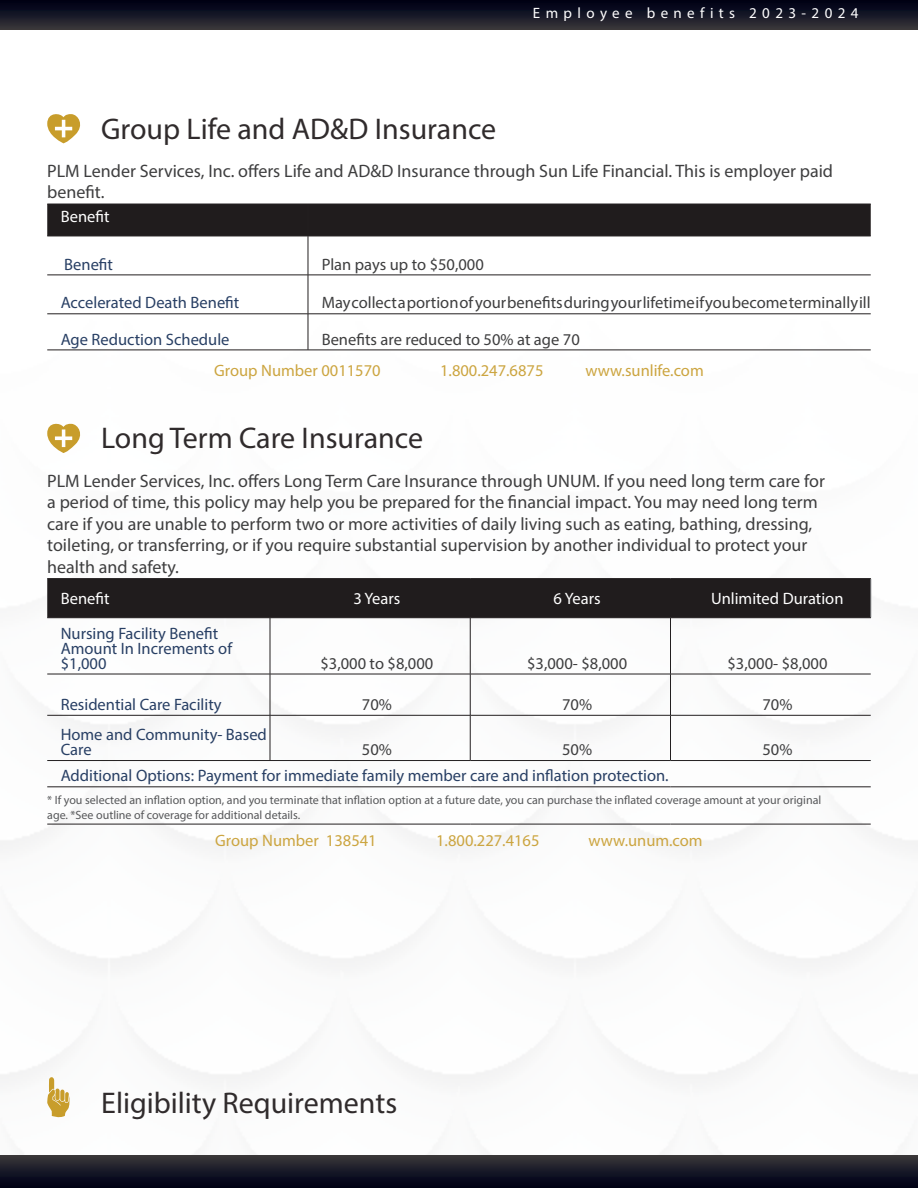
<style>
.page{position:relative;width:918px;height:1188px;background:#fff}
.page>*{position:absolute;margin:0;border:0;box-sizing:border-box;transform-origin:0 0}
.t1{font:30px "Myriad Pro";color:#302b2c}
.t2{font:18px/21.6px "Myriad Pro";color:#3e3e3f}
.Table_Data_Topics{font:16.5px/15px "Myriad Pro";color:#283f64}
.Table_Data{font:16.5px "Myriad Pro";color:#3e3e3f}
.Table_Data_Topics-2{font:16.5px "Myriad Pro";color:#cca540}
.Table_Data-2{font:16.5px "Myriad Pro";color:#fff}
.Table_Data_Topics-3{font:16.5px "Myriad Pro";color:#fff}
.t3{font:15px "Myriad Pro";letter-spacing:.36em;color:#fff}
.Italic_SubText{font:12px/14.4px "Myriad Pro";color:#57585a}
</style>
<div class="page">
<img style="left:0;top:29px;width:918px;height:1056px">
<svg style="left:0;top:0;width:918px;height:29px;background:#171825"></svg>
<svg style="left:0;top:1155px;width:918px;height:33px;background:#191926"></svg>
<svg style="left:47px;top:111px;width:38px;height:33px"></svg>
<div style="left:47px;top:205px;width:824px;height:31px;background:#201c1d"></div>
<hr style="left:47px;top:204px;width:261px;height:1px;background:#231f20">
<hr style="left:308px;top:204px;width:563px;height:1px;background:#231f20">
<hr style="left:308px;top:204px;width:1px;height:32px;background:#231f20">
<hr style="left:47px;top:236px;width:261px;height:1px;background:#231f20">
<hr style="left:308px;top:236px;width:563px;height:1px;background:#231f20">
<hr style="left:308px;top:236px;width:1px;height:39px;background:#231f20">
<hr style="left:47px;top:275px;width:261px;height:1px;background:#231f20">
<hr style="left:308px;top:275px;width:563px;height:1px;background:#231f20">
<hr style="left:308px;top:275px;width:1px;height:39px;background:#231f20">
<hr style="left:47px;top:314px;width:261px;height:1px;background:#231f20">
<hr style="left:308px;top:314px;width:563px;height:1px;background:#231f20">
<hr style="left:308px;top:314px;width:1px;height:36px;background:#231f20">
<hr style="left:47px;top:350px;width:261px;height:1px;background:#231f20">
<hr style="left:308px;top:350px;width:563px;height:1px;background:#231f20">
<svg style="left:47px;top:421px;width:38px;height:33px"></svg>
<div style="left:47px;top:579px;width:823px;height:38px;background:#201c1d"></div>
<hr style="left:270px;top:618px;width:1px;height:56px;background:#231f20">
<hr style="left:470px;top:618px;width:1px;height:56px;background:#231f20">
<hr style="left:670px;top:618px;width:1px;height:56px;background:#231f20">
<hr style="left:47px;top:674px;width:223px;height:1px;background:#231f20">
<hr style="left:270px;top:674px;width:200px;height:1px;background:#231f20">
<hr style="left:270px;top:674px;width:1px;height:41px;background:#231f20">
<hr style="left:470px;top:674px;width:200px;height:1px;background:#231f20">
<hr style="left:470px;top:674px;width:1px;height:41px;background:#231f20">
<hr style="left:670px;top:674px;width:201px;height:1px;background:#231f20">
<hr style="left:670px;top:674px;width:1px;height:41px;background:#231f20">
<hr style="left:47px;top:715px;width:223px;height:1px;background:#231f20">
<hr style="left:270px;top:715px;width:200px;height:1px;background:#231f20">
<hr style="left:270px;top:715px;width:1px;height:45px;background:#231f20">
<hr style="left:470px;top:715px;width:200px;height:1px;background:#231f20">
<hr style="left:470px;top:715px;width:1px;height:45px;background:#231f20">
<hr style="left:670px;top:715px;width:201px;height:1px;background:#231f20">
<hr style="left:670px;top:715px;width:1px;height:45px;background:#231f20">
<hr style="left:47px;top:760px;width:223px;height:1px;background:#231f20">
<hr style="left:270px;top:760px;width:200px;height:1px;background:#231f20">
<hr style="left:470px;top:760px;width:200px;height:1px;background:#231f20">
<hr style="left:670px;top:760px;width:201px;height:1px;background:#231f20">
<hr style="left:47px;top:578px;width:223px;height:1px;background:#231f20">
<hr style="left:47px;top:617px;width:223px;height:1px;background:#231f20">
<hr style="left:270px;top:578px;width:200px;height:1px;background:#231f20">
<hr style="left:270px;top:617px;width:200px;height:1px;background:#231f20">
<hr style="left:470px;top:578px;width:200px;height:1px;background:#231f20">
<hr style="left:470px;top:617px;width:200px;height:1px;background:#231f20">
<hr style="left:670px;top:578px;width:201px;height:1px;background:#231f20">
<hr style="left:870px;top:579px;width:1px;height:39px;background:#6c6d70">
<hr style="left:670px;top:617px;width:201px;height:1px;background:#231f20">
<hr style="left:47px;top:787px;width:223px;height:1px;background:#231f20">
<hr style="left:270px;top:787px;width:200px;height:1px;background:#231f20">
<hr style="left:470px;top:787px;width:200px;height:1px;background:#231f20">
<hr style="left:670px;top:787px;width:201px;height:1px;background:#231f20">
<hr style="left:47px;top:824px;width:223px;height:1px;background:#231f20">
<hr style="left:270px;top:824px;width:200px;height:1px;background:#231f20">
<hr style="left:470px;top:824px;width:200px;height:1px;background:#231f20">
<hr style="left:670px;top:824px;width:201px;height:1px;background:#231f20">
<svg style="left:47px;top:1077px;width:23px;height:41px"></svg>
<p class="t3" style="left:533px;top:4px;width:327px">Employee benefits 2023-2024</p>
<p class="t1" style="left:101px;top:110px;width:397px">Group Life and AD&amp;D Insurance</p>
<p class="t2" style="left:47px;top:160px;width:787px">PLM Lender Services, Inc. offers Life and AD&amp;D Insurance through Sun Life Financial. This is employer paid benefit.</p>
<p class="Table_Data_Topics-3" style="left:61px;top:206px;width:50px">Benefit</p>
<p class="Table_Data_Topics" style="left:64px;top:256px;width:50px">Benefit</p>
<p class="Table_Data" style="left:322px;top:254px;width:164px">Plan pays up to $50,000</p>
<p class="Table_Data_Topics" style="left:61px;top:295px;width:180px">Accelerated Death Benefit</p>
<p class="Table_Data" style="left:322px;top:293px;width:550px">May collect a portion of your benefits during your lifetime if you become terminally ill</p>
<p class="Table_Data_Topics" style="left:61px;top:331px;width:170px">Age Reduction Schedule</p>
<p class="Table_Data" style="left:322px;top:329px;width:260px">Benefits are reduced to 50% at age 70</p>
<p class="Table_Data_Topics-2" style="left:214px;top:361px;width:168px">Group Number 0011570</p>
<p class="Table_Data_Topics-2" style="left:440px;top:361px;width:105px">1.800.247.6875</p>
<p class="Table_Data_Topics-2" style="left:585px;top:361px;width:120px">www.sunlife.com</p>
<p class="t1" style="left:101px;top:420px;width:324px">Long Term Care Insurance</p>
<p class="t2" style="left:47px;top:469px;width:779px">PLM Lender Services, Inc. offers Long Term Care Insurance through UNUM. If you need long term care for a period of time, this policy may help you be prepared for the financial impact. You may need long term care if you are unable to perform two or more activities of daily living such as eating, bathing, dressing, toileting, or transferring, or if you require substantial supervision by another individual to protect your health and safety.</p>
<p class="Table_Data_Topics-3" style="left:61px;top:589px;width:50px">Benefit</p>
<p class="Table_Data-2" style="left:353px;top:589px;width:49px">3 Years</p>
<p class="Table_Data-2" style="left:554px;top:589px;width:49px">6 Years</p>
<p class="Table_Data-2" style="left:711px;top:589px;width:134px">Unlimited Duration</p>
<p class="Table_Data_Topics" style="left:61px;top:625px;width:173px">Nursing Facility Benefit<br>Amount In Increments of $1,000</p>
<p class="Table_Data" style="left:320px;top:653px;width:114px">$3,000 to $8,000</p>
<p class="Table_Data" style="left:527px;top:653px;width:102px">$3,000- $8,000</p>
<p class="Table_Data" style="left:727px;top:653px;width:102px">$3,000- $8,000</p>
<p class="Table_Data_Topics" style="left:61px;top:697px;width:162px">Residential Care Facility</p>
<p class="Table_Data" style="left:362px;top:694px;width:31px">70%</p>
<p class="Table_Data" style="left:562px;top:694px;width:31px">70%</p>
<p class="Table_Data" style="left:762px;top:694px;width:31px">70%</p>
<p class="Table_Data_Topics" style="left:61px;top:727px;width:208px">Home and Community- Based<br>Care</p>
<p class="Table_Data" style="left:362px;top:739px;width:31px">50%</p>
<p class="Table_Data" style="left:562px;top:739px;width:31px">50%</p>
<p class="Table_Data" style="left:762px;top:739px;width:31px">50%</p>
<p class="Table_Data_Topics" style="left:61px;top:768px;width:609px">Additional Options: Payment for immediate family member care and inflation protection.</p>
<p class="Italic_SubText" style="left:47px;top:793px;width:776px">* If you selected an inflation option, and you terminate that inflation option at a future date, you can purchase the inflated coverage amount at your original age. *See outline of coverage for additional details.</p>
<p class="Table_Data_Topics-2" style="left:215px;top:831px;width:163px">Group Number 138541</p>
<p class="Table_Data_Topics-2" style="left:436px;top:831px;width:105px">1.800.227.4165</p>
<p class="Table_Data_Topics-2" style="left:589px;top:831px;width:116px">www.unum.com</p>
<p class="t1" style="left:101px;top:1084px;width:298px">Eligibility Requirements</p>
</div>
